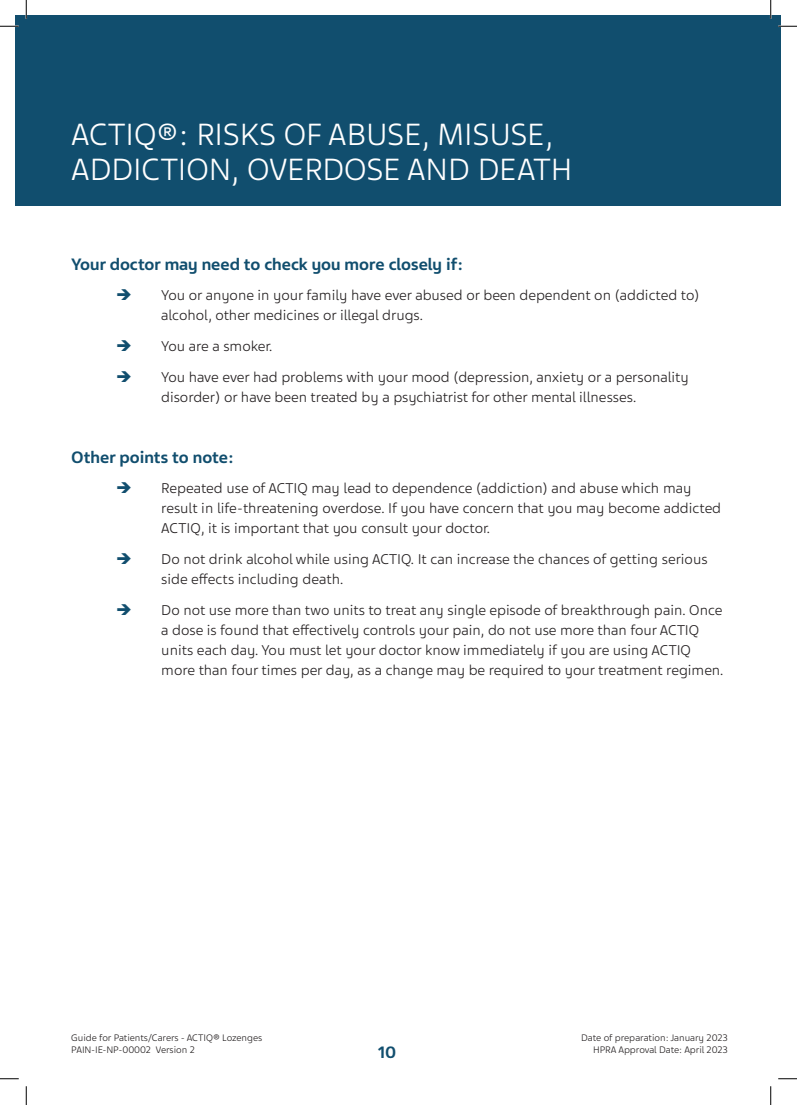
<style>
.page{position:relative;width:797px;height:1105px;background:#fff}
.page>*{position:absolute;margin:0;border:0;box-sizing:border-box;transform-origin:0 0}
.t1{font:300 32.5px/35px "Teva Sans";color:#fff}
.t2{font:700 17.5px "Teva Sans";color:#114e6e}
.t3{font:300 15px/20px "Teva Sans";color:#231f20}
.t4{font:300 10px "Teva Sans";color:#231f20}
.s1{color:#114e6e}
</style>
<div class="page">
<div style="left:16px;top:16px;width:765px;height:190px;background:#114e6e"></div>
<svg style="left:0;top:25px;width:19px;height:2px"></svg>
<svg style="left:778px;top:25px;width:19px;height:2px"></svg>
<svg style="left:0;top:1078px;width:19px;height:1px"></svg>
<svg style="left:778px;top:1078px;width:19px;height:1px"></svg>
<svg style="left:25px;top:0;width:2px;height:19px"></svg>
<svg style="left:25px;top:1086px;width:2px;height:19px"></svg>
<svg style="left:770px;top:0;width:1px;height:19px"></svg>
<svg style="left:770px;top:1086px;width:1px;height:19px"></svg>
<h1 class="t1" style="left:71px;top:118px;width:502px">ACTIQ®: RISKS OF ABUSE, MISUSE,<br>ADDICTION, OVERDOSE AND DEATH</h1>
<p class="t2" style="left:71px;top:253px;width:393px">Your doctor may need to check you more closely if:</p>
<p class="t3" style="left:161px;top:285px;width:539px;text-indent:-45px"><span class="s1">➔</span> You or anyone in your family have ever abused or been dependent on (addicted to) alcohol, other medicines or illegal drugs.</p>
<p class="t3" style="left:116px;top:336px;width:157px"><span class="s1">➔</span> You are a smoker.</p>
<p class="t3" style="left:116px;top:367px;width:574px;text-align:center"><span class="s1">➔</span> You have ever had problems with your mood (depression, anxiety or a personality disorder) or have been treated by a psychiatrist for other mental illnesses.</p>
<p class="t2" style="left:71px;top:447px;width:164px">Other points to note:</p>
<p class="t3" style="left:161px;top:479px;width:561px;text-indent:-45px"><span class="s1">➔</span> Repeated use of ACTIQ may lead to dependence (addiction) and abuse which may result in life-threatening overdose. If you have concern that you may become addicted<br>ACTIQ, it is important that you consult your doctor.</p>
<p class="t3" style="left:161px;top:549px;width:547px;text-indent:-45px"><span class="s1">➔</span> Do not drink alcohol while using ACTIQ. It can increase the chances of getting serious side effects including death.</p>
<p class="t3" style="left:161px;top:600px;width:563px;text-indent:-45px"><span class="s1">➔</span> Do not use more than two units to treat any single episode of breakthrough pain. Once a dose is found that effectively controls your pain, do not use more than four ACTIQ units each day. You must let your doctor know immediately if you are using ACTIQ more than four times per day, as a change may be required to your treatment regimen.</p>
<p class="t4" style="left:71px;top:1032px;width:192px">Guide for Patients/Carers - ACTIQ® Lozenges</p>
<p class="t4" style="left:581px;top:1032px;width:148px">Date of preparation: January 2023</p>
<p class="t4" style="left:71px;top:1044px;width:125px">PAIN-IE-NP-00002 Version 2</p>
<p class="t4" style="left:593px;top:1044px;width:136px">HPRA Approval Date: April 2023</p>
<p class="t2" style="left:377px;top:1041px;width:21px">10</p>
</div>
